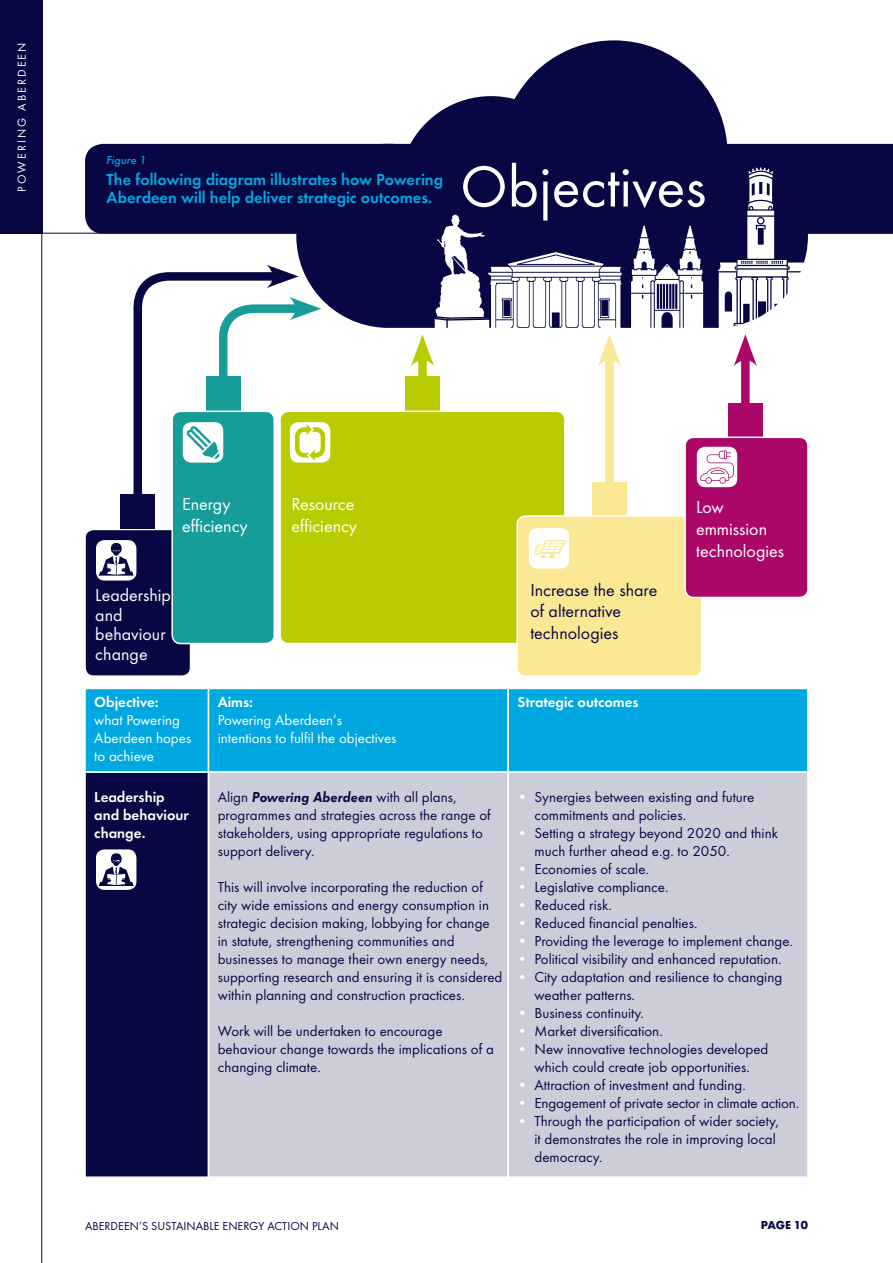
<style>
.page{position:relative;width:893px;height:1263px;background:#fff}
.page>*{position:absolute;margin:0;border:0;box-sizing:border-box;transform-origin:0 0}
.t1{font:60px "Futura T";color:#fff}
.t2{font:18px/21.6px "Futura T";color:#fff}
.t3{font:18px/21.6px "Futura T";color:#070743}
.t4{font:600 16.5px/18px "Futura T";color:#00a8e1}
.t5{font:15px/18px "Futura T";color:#070743}
.t6{font:15px/18px "Futura T";color:#fff}
.t7{font:600 15px/18px "Futura T";color:#fff}
.t8{font:12px "Futura T";color:#070743}
.t9{font:12px "Futura T";letter-spacing:.17em;color:#fff}
.t10{font:italic 500 12px "Futura T";color:#00a8e1}
.t11{font:700 12px "Futura T";letter-spacing:-.03em;color:#070743}
.s1{font-weight:600;font-style:italic}
.s2{color:#fff}
</style>
<div class="page">
<div style="left:741px;top:353px;width:9px;height:67px;background:#ab0768"></div>
<div style="left:728px;top:403px;width:34px;height:34px;background:#ab0768"></div>
<div style="left:605px;top:353px;width:9px;height:146px;background:#fae894"></div>
<div style="left:592px;top:482px;width:34px;height:34px;background:#fae894"></div>
<div style="left:418px;top:353px;width:9px;height:41px;background:#b9cc01"></div>
<div style="left:405px;top:377px;width:34px;height:34px;background:#b9cc01"></div>
<hr style="left:0;top:233px;width:893px;height:1px;background:#070743">
<svg style="left:296px;top:40px;width:512px;height:288px"></svg>
<div style="left:85px;top:144px;width:643px;height:90px;background:#070743;border-radius:18px"></div>
<div style="left:0;top:0;width:43px;height:233px;background:#070743"></div>
<hr style="left:41px;top:233px;width:1px;height:1030px;background:#070743">
<svg style="left:411px;top:214px;width:211px;height:152px"></svg>
<svg style="left:631px;top:144px;width:262px;height:222px"></svg>
<div style="left:85px;top:529px;width:106px;height:147px;background:#070743;border-radius:9px"></div>
<div style="left:84px;top:529px;width:107px;height:148px;border:2px solid #fff;border-radius:9px"></div>
<div style="left:172px;top:411px;width:102px;height:232px;background:#169d99;border-radius:9px"></div>
<div style="left:171px;top:411px;width:104px;height:233px;border:2px solid #fff;border-radius:9px"></div>
<div style="left:280px;top:411px;width:285px;height:232px;background:#b9cc01;border-radius:9px"></div>
<div style="left:279px;top:411px;width:287px;height:233px;border:2px solid #fff;border-radius:9px"></div>
<div style="left:517px;top:516px;width:185px;height:160px;background:#fae894;border-radius:9px"></div>
<div style="left:516px;top:515px;width:186px;height:162px;border:2px solid #fff;border-radius:9px"></div>
<div style="left:685px;top:437px;width:123px;height:160px;background:#ab0768;border-radius:9px"></div>
<div style="left:684px;top:436px;width:125px;height:162px;border:2px solid #fff;border-radius:9px"></div>
<div style="left:121px;top:495px;width:34px;height:34px;background:#070743"></div>
<svg style="left:96px;top:540px;width:40px;height:40px"></svg>
<div style="left:290px;top:422px;width:40px;height:41px;background:#fff;border-radius:9px"></div>
<div style="left:529px;top:528px;width:40px;height:41px;background:#fff;border-radius:9px"></div>
<div style="left:697px;top:447px;width:40px;height:40px;background:#fff;border-radius:9px"></div>
<svg style="left:129px;top:265px;width:196px;height:255px"></svg>
<svg style="left:533px;top:540px;width:33px;height:18px"></svg>
<svg style="left:700px;top:450px;width:34px;height:34px"></svg>
<div style="left:85px;top:688px;width:124px;height:84px;background:#00a8e1"></div>
<div style="left:84px;top:688px;width:125px;height:85px;border:2px solid #fff"></div>
<div style="left:209px;top:688px;width:299px;height:84px;background:#00a8e1"></div>
<div style="left:208px;top:688px;width:301px;height:85px;border:2px solid #fff"></div>
<div style="left:508px;top:688px;width:300px;height:84px;background:#00a8e1"></div>
<div style="left:507px;top:688px;width:302px;height:85px;border:2px solid #fff"></div>
<div style="left:85px;top:772px;width:124px;height:405px;background:#070743"></div>
<div style="left:84px;top:771px;width:125px;height:407px;border:2px solid #fff"></div>
<div style="left:209px;top:772px;width:299px;height:405px;background:#cdcdda"></div>
<div style="left:208px;top:771px;width:301px;height:407px;border:2px solid #fff"></div>
<div style="left:508px;top:772px;width:300px;height:405px;background:#cdcdda"></div>
<div style="left:507px;top:771px;width:302px;height:407px;border:2px solid #fff"></div>
<div style="left:96px;top:849px;width:40px;height:41px;background:#fff;border-radius:9px"></div>
<svg style="left:99px;top:853px;width:35px;height:33px"></svg>
<p class="t9" style="left:15px;top:192px;width:151px;rotate:-90deg">POWERING ABERDEEN</p>
<p class="t10" style="left:107px;top:153px;width:41px">Figure 1</p>
<p class="t4" style="left:107px;top:171px;width:338px">The following diagram illustrates how Powering<br>Aberdeen will help deliver strategic outcomes.</p>
<h1 class="t1" style="left:460px;top:152px;width:248px">Objectives</h1>
<p class="t2" style="left:95px;top:585px;width:77px;line-height:19.5px">Leadership and behaviour change</p>
<p class="t2" style="left:182px;top:493px;width:67px">Energy efficiency</p>
<p class="t2" style="left:291px;top:493px;width:67px">Resource efficiency</p>
<p class="t2" style="left:696px;top:496px;width:90px">Low emmission technologies</p>
<p class="t3" style="left:530px;top:579px;width:128px">Increase the share of alternative technologies</p>
<p class="t7" style="left:94px;top:692px;width:66px">Objective:</p>
<p class="t6" style="left:94px;top:711px;width:99px">what Powering<br>Aberdeen hopes to achieve</p>
<p class="t7" style="left:218px;top:692px;width:37px">Aims:</p>
<p class="t6" style="left:218px;top:711px;width:180px">Powering Aberdeen’s intentions to fulfil the objectives</p>
<p class="t7" style="left:517px;top:692px;width:123px">Strategic outcomes</p>
<p class="t7" style="left:94px;top:788px;width:96px">Leadership and behaviour change.</p>
<p class="t5" style="left:218px;top:788px;width:274px">Align <span class="s1">Powering Aberdeen</span> with all plans, programmes and strategies across the range of stakeholders, using appropriate regulations to support delivery.</p>
<p class="t5" style="left:218px;top:878px;width:286px">This will involve incorporating the reduction of city wide emissions and energy consumption in strategic decision making, lobbying for change in statute, strengthening communities and businesses to manage their own energy needs, supporting research and ensuring it is considered within planning and construction practices.</p>
<p class="t5" style="left:218px;top:1022px;width:278px">Work will be undertaken to encourage behaviour change towards the implications of a changing climate.</p>
<p class="t5" style="left:534px;top:788px;width:221px;text-indent:-17px"><span class="s2">•</span> Synergies between existing and future commitments and policies.</p>
<p class="t5" style="left:534px;top:824px;width:245px;text-indent:-17px"><span class="s2">•</span> Setting a strategy beyond 2020 and think much further ahead e.g. to 2050.</p>
<p class="t5" style="left:517px;top:860px;width:133px"><span class="s2">•</span> Economies of scale.</p>
<p class="t5" style="left:517px;top:878px;width:152px"><span class="s2">•</span> Legislative compliance.</p>
<p class="t5" style="left:517px;top:896px;width:96px"><span class="s2">•</span> Reduced risk.</p>
<p class="t5" style="left:517px;top:914px;width:181px"><span class="s2">•</span> Reduced financial penalties.</p>
<p class="t5" style="left:517px;top:932px;width:277px"><span class="s2">•</span> Providing the leverage to implement change.</p>
<p class="t5" style="left:517px;top:950px;width:265px"><span class="s2">•</span> Political visibility and enhanced reputation.</p>
<p class="t5" style="left:534px;top:968px;width:249px;text-indent:-17px"><span class="s2">•</span> City adaptation and resilience to changing weather patterns.</p>
<p class="t5" style="left:517px;top:1004px;width:128px"><span class="s2">•</span> Business continuity.</p>
<p class="t5" style="left:517px;top:1022px;width:147px"><span class="s2">•</span> Market diversification.</p>
<p class="t5" style="left:517px;top:1040px;width:252px;text-align:center"><span class="s2">•</span> New innovative technologies developed which could create job opportunities.</p>
<p class="t5" style="left:517px;top:1076px;width:230px"><span class="s2">•</span> Attraction of investment and funding.</p>
<p class="t5" style="left:517px;top:1094px;width:283px"><span class="s2">•</span> Engagement of private sector in climate action.</p>
<p class="t5" style="left:534px;top:1112px;width:246px;text-indent:-17px"><span class="s2">•</span> Through the participation of wider society, it demonstrates the role in improving local democracy.</p>
<p class="t8" style="left:85px;top:1219px;width:255px">ABERDEEN’S SUSTAINABLE ENERGY ACTION PLAN</p>
<p class="t11" style="left:761px;top:1218px;width:49px">PAGE 10</p>
</div>
